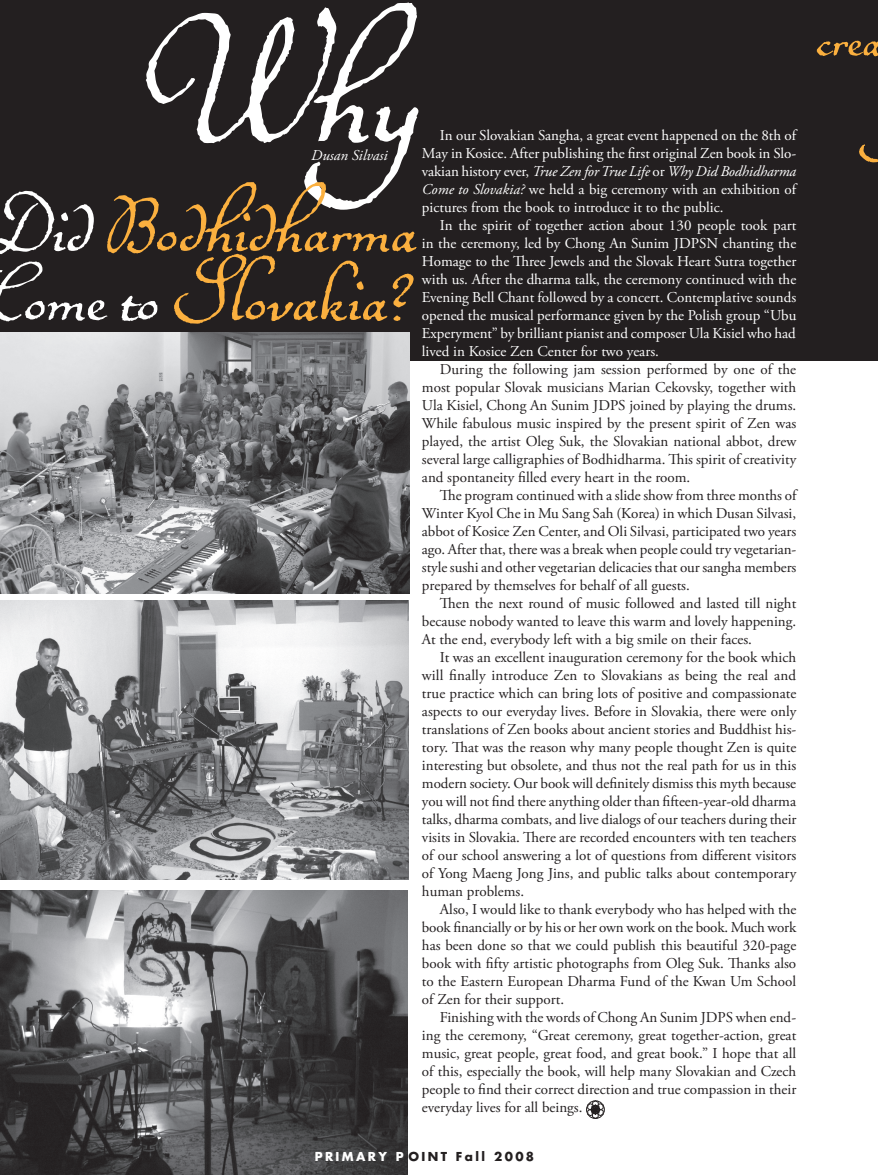
<style>
.page{position:relative;width:878px;height:1175px;background:#fff}
.page>*{position:absolute;margin:0;border:0;box-sizing:border-box;transform-origin:0 0}
.t1{font:180px "Ballerino ITC";color:#fff}
.t2{font:90px "Ballerino ITC";color:#fbb03f}
.t3{font:67.5px "Ballerino ITC";color:#fbb03f}
.t4{font:15px/18px "Adobe Garamond Pro";color:#231f20;text-align:justify}
.t5{font:15px/18px "Adobe Garamond Pro";color:#fff;text-align:justify}
.t6{font:italic 15px "Adobe Garamond Pro";color:#fff}
.t7{font:700 12px "Futura";letter-spacing:.2em;color:#231f20}
.t8{font:700 12px "Futura";letter-spacing:.2em;color:#fff}
.s1{font-style:italic}
.s2{color:#fff}
</style>
<div class="page">
<div style="left:0;top:0;width:878px;height:360px;background:#231f20"></div>
<img style="left:0;top:890px;width:407px;height:284px">
<img style="left:0;top:600px;width:409px;height:279px">
<img style="left:0;top:332px;width:409px;height:261px">
<svg style="left:251px;top:1141px;width:157px;height:26px;background:#48484a"></svg>
<div style="left:248px;top:1138px;width:307px;height:32px;border:2px solid #231f20"></div>
<svg style="left:586px;top:1100px;width:18px;height:18px"></svg>
<p class="t1" style="left:160px;top:-28px;width:264px">Why</p>
<p class="t5" style="left:422px;top:126px;width:376px;text-indent:18px">In our Slovakian Sangha, a great event happened on the 8th of May in Kosice. After publishing the first original Zen book in Slo&shy;vakian history ever, <span class="s1">True Zen for True Life</span> or <span class="s1">Why Did Bodhidharma Come to Slovakia?</span> we held a big ceremony with an exhibition of pictures from the book to introduce it to the public.</p>
<p class="t5" style="left:422px;top:216px;width:376px;text-indent:18px">In the spirit of together action about 130 people took part in the ceremony, led by Chong An Sunim JDPSN chanting the Homage to the Three Jewels and the Slovak Heart Sutra together with us. After the dharma talk, the ceremony continued with the Evening Bell Chant followed by a concert. Contemplative sounds opened the musical performance given by the Polish group “Ubu Experyment” by brilliant pianist and composer Ula Kisiel who had lived in Kosice Zen Center for two years.</p>
<p class="t4" style="left:422px;top:360px;width:376px;text-indent:18px">During the following jam session performed by one of the most popular Slovak musicians Marian Cekovsky, together with Ula Kisiel, Chong An Sunim JDPS joined by playing the drums.<br>While fabulous music inspired by the present spirit of Zen was played, the artist Oleg Suk, the Slovakian national abbot, drew several large calligraphies of Bodhidharma. This spirit of creativity and spontaneity filled every heart in the room.</p>
<p class="t4" style="left:422px;top:486px;width:376px;text-indent:18px">The program continued with a slide show from three months of Winter Kyol Che in Mu Sang Sah (Korea) in which Dusan Silvasi, abbot of Kosice Zen Center, and Oli Silvasi, participated two years ago. After that, there was a break when people could try vegetarian&shy;style sushi and other vegetarian delicacies that our sangha members prepared by themselves for behalf of all guests.</p>
<p class="t4" style="left:422px;top:594px;width:376px;text-indent:18px">Then the next round of music followed and lasted till night because nobody wanted to leave this warm and lovely happening.<br>At the end, everybody left with a big smile on their faces.</p>
<p class="t4" style="left:422px;top:648px;width:376px;text-indent:18px">It was an excellent inauguration ceremony for the book which will finally introduce Zen to Slovakians as being the real and true practice which can bring lots of positive and compassionate aspects to our everyday lives. Before in Slovakia, there were only translations of Zen books about ancient stories and Buddhist his&shy;tory. That was the reason why many people thought Zen is quite interesting but obsolete, and thus not the real path for us in this modern society. Our book will definitely dismiss this myth because you will not find there anything older than fifteen-year-old dharma talks, dharma combats, and live dialogs of our teachers during their visits in Slovakia. There are recorded encounters with ten teachers of our school answering a lot of questions from different visitors of Yong Maeng Jong Jins, and public talks about contemporary human problems.</p>
<p class="t4" style="left:422px;top:900px;width:376px;text-indent:18px">Also, I would like to thank everybody who has helped with the book financially or by his or her own work on the book. Much work has been done so that we could publish this beautiful 320-page book with fifty artistic photographs from Oleg Suk. Thanks also to the Eastern European Dharma Fund of the Kwan Um School of Zen for their support.</p>
<p class="t4" style="left:422px;top:1008px;width:376px;text-indent:18px">Finishing with the words of Chong An Sunim JDPS when end&shy;ing the ceremony, “Great ceremony, great together-action, great music, great people, great food, and great book.” I hope that all of this, especially the book, will help many Slovakian and Czech people to find their correct direction and true compassion in their everyday lives for all beings.</p>
<p class="t6" style="left:311px;top:146px;width:78px">Dusan Silvasi</p>
<p class="t2" style="left:-16px;top:167px;width:434px"><span class="s2">Did</span> Bodhidharma</p>
<p class="t2" style="left:-11px;top:236px;width:423px"><span class="s2">Come to</span> Slovakia?</p>
<p class="t7" style="left:317px;top:1148px;width:219px">PRIMARY POINT Fall 2008</p>
<p class="t8" style="left:315px;top:1148px;width:91px">PRIMARY P</p>
<p class="t3" style="left:816px;top:-8px;width:67px">crea</p>
</div>
